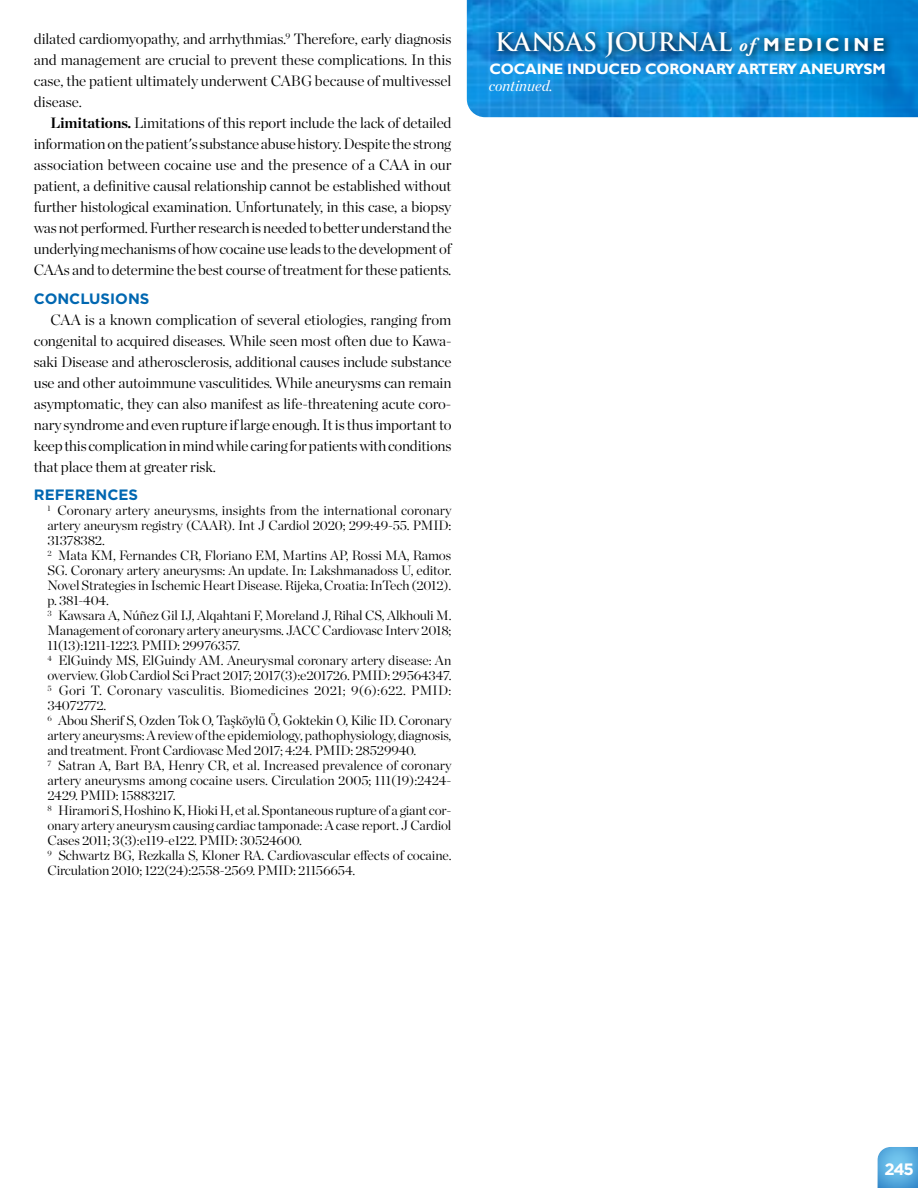
<style>
.page{position:relative;width:918px;height:1188px;background:#fff}
.page>*{position:absolute;margin:0;border:0;box-sizing:border-box;transform-origin:0 0}
.t1{font:700 24.9px "Trajan Pro";color:#fff}
.t2{font:700 16.5px "Gotham";color:#fff}
.t3{font:300 15px/21px "Chronicle Display";letter-spacing:-.01em;color:#000;text-align:justify}
.t4{font:700 15px "Gill Sans";letter-spacing:-.01em;color:#fff}
.t5{font:700 15px "Gotham";color:#0067b1}
.t6{font:italic 15px "Chronicle Display";color:#fff}
.t7{font:300 13.5px/15px "Chronicle Display";letter-spacing:-.01em;color:#000}
.s1{font-weight:700}
.s2{font-family:"Adobe Garamond Pro";font-style:italic;font-size:18.75px}
.s3{font-family:"Gill Sans";font-size:18.75px}
</style>
<div class="page">
<img style="left:467px;top:0;width:451px;height:117px">
<svg style="left:492px;top:25px;width:402px;height:41px;background:#0f7abd"></svg>
<svg style="left:877px;top:1147px;width:41px;height:41px;background:#60b0e0"></svg>
<p class="t3" style="left:34px;top:27px;width:419px">dilated cardiomyopathy, and arrhythmias.<sup>9</sup> Therefore, early diagnosis and management are crucial to prevent these complications. In this case, the patient ultimately underwent CABG because of multivessel disease.</p>
<p class="t3" style="left:34px;top:111px;width:419px;text-indent:16px"><span class="s1">Limitations.</span> Limitations of this report include the lack of detailed information on the patient's substance abuse history. Despite the strong association between cocaine use and the presence of a CAA in our patient, a definitive causal relationship cannot be established without further histological examination. Unfortunately, in this case, a biopsy was not performed. Further research is needed to better understand the underlying mechanisms of how cocaine use leads to the development of CAAs and to determine the best course of treatment for these patients.</p>
<p class="t5" style="left:34px;top:289px;width:117px">CONCLUSIONS</p>
<p class="t3" style="left:34px;top:308px;width:419px;text-indent:16px">CAA is a known complication of several etiologies, ranging from congenital to acquired diseases. While seen most often due to Kawa&shy;saki Disease and atherosclerosis, additional causes include substance use and other autoimmune vasculitides. While aneurysms can remain asymptomatic, they can also manifest as life-threatening acute coro&shy;nary syndrome and even rupture if large enough. It is thus important to keep this complication in mind while caring for patients with conditions that place them at greater risk.</p>
<p class="t5" style="left:34px;top:485px;width:106px">REFERENCES</p>
<p class="t7" style="left:47px;top:502px;width:406px"><sup>1</sup> Coronary artery aneurysms, insights from the international coronary artery aneurysm registry (CAAR). Int J Cardiol 2020; 299:49-55. PMID:<br>31378382.<br><sup>2</sup> Mata KM, Fernandes CR, Floriano EM, Martins AP, Rossi MA, Ramos SG. Coronary artery aneurysms: An update. In: Lakshmanadoss U, editor.<br>Novel Strategies in Ischemic Heart Disease. Rijeka, Croatia: InTech (2012). p. 381-404.<br><sup>3</sup> Kawsara A, Núñez Gil IJ, Alqahtani F, Moreland J, Rihal CS, Alkhouli M.<br>Management of coronary artery aneurysms. JACC Cardiovasc Interv 2018; 11(13):1211-1223. PMID: 29976357.<br><sup>4</sup> ElGuindy MS, ElGuindy AM. Aneurysmal coronary artery disease: An overview. Glob Cardiol Sci Pract 2017; 2017(3):e201726. PMID: 29564347.<br><sup>5</sup> Gori T. Coronary vasculitis. Biomedicines 2021; 9(6):622. PMID:<br>34072772.<br><sup>6</sup> Abou Sherif S, Ozden Tok O, Taşköylü Ö, Goktekin O, Kilic ID. Coronary artery aneurysms: A review of the epidemiology, pathophysiology, diagnosis, and treatment. Front Cardiovasc Med 2017; 4:24. PMID: 28529940.<br><sup>7</sup> Satran A, Bart BA, Henry CR, et al. Increased prevalence of coronary artery aneurysms among cocaine users. Circulation 2005; 111(19):2424- 2429. PMID: 15883217.<br><sup>8</sup> Hiramori S, Hoshino K, Hioki H, et al. Spontaneous rupture of a giant cor&shy;onary artery aneurysm causing cardiac tamponade: A case report. J Cardiol Cases 2011; 3(3):e119-e122. PMID: 30524600.<br><sup>9</sup> Schwartz BG, Rezkalla S, Kloner RA. Cardiovascular effects of cocaine.<br>Circulation 2010; 122(24):2558-2569. PMID: 21156654.</p>
<h1 class="t1" style="left:495px;top:26px;width:391px">KANSAS JOURNAL <span class="s2">of</span> <span class="s3">M EDIC I N E</span></h1>
<p class="t4" style="left:489px;top:60px;width:398px">COCAINE INDUCED CORONARY ARTERY ANEURYSM</p>
<p class="t6" style="left:489px;top:74px;width:65px">continued.</p>
<p class="t2" style="left:885px;top:1158px;width:31px">245</p>
</div>
